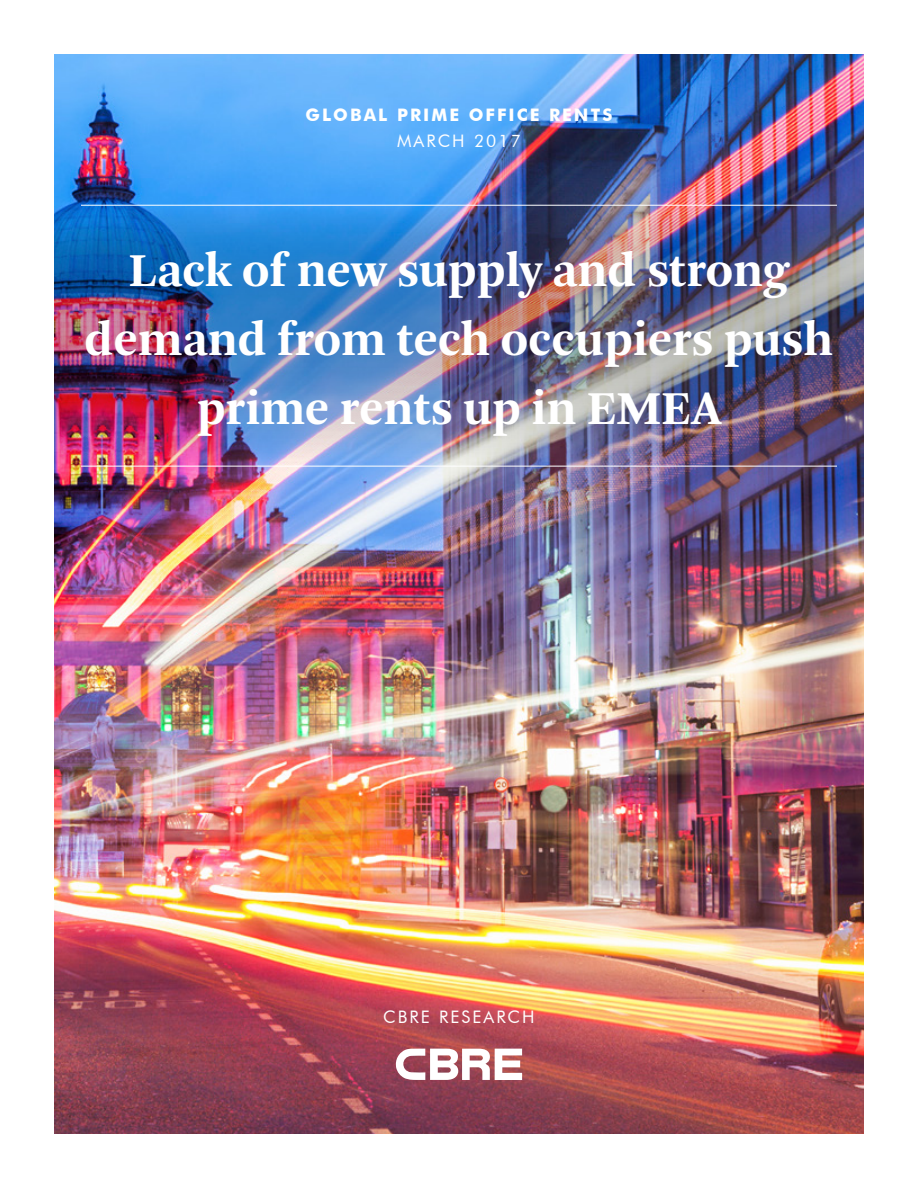
<style>
.page{position:relative;width:918px;height:1188px;background:#fff}
.page>*{position:absolute;margin:0;border:0;box-sizing:border-box;transform-origin:0 0}
.t1{font:700 49.5px/69px "Arnhem Pro";color:#fff;text-align:center}
.t2{font:700 17.25px "Futura BT";letter-spacing:.12em;color:#fff}
.t3{font:17.25px "Futura BT";letter-spacing:.12em;color:#fff}
</style>
<div class="page">
<img style="left:54px;top:54px;width:810px;height:1080px">
<img style="left:54px;top:205px;width:810px;height:261px">
<svg style="left:396px;top:1049px;width:126px;height:31px"></svg>
<hr style="left:81px;top:205px;width:756px;height:1px;background:#fff">
<hr style="left:81px;top:466px;width:756px;height:1px;background:#fff">
<p class="t2" style="left:306px;top:104px;width:308px">GLOBAL PRIME OFFICE RENTS</p>
<p class="t3" style="left:397px;top:130px;width:125px">MARCH 2017</p>
<p class="t1" style="left:85px;top:236px;width:750px">Lack of new supply and strong demand from tech occupiers push prime rents up in EMEA</p>
<p class="t3" style="left:383px;top:1006px;width:153px">CBRE RESEARCH</p>
</div>
